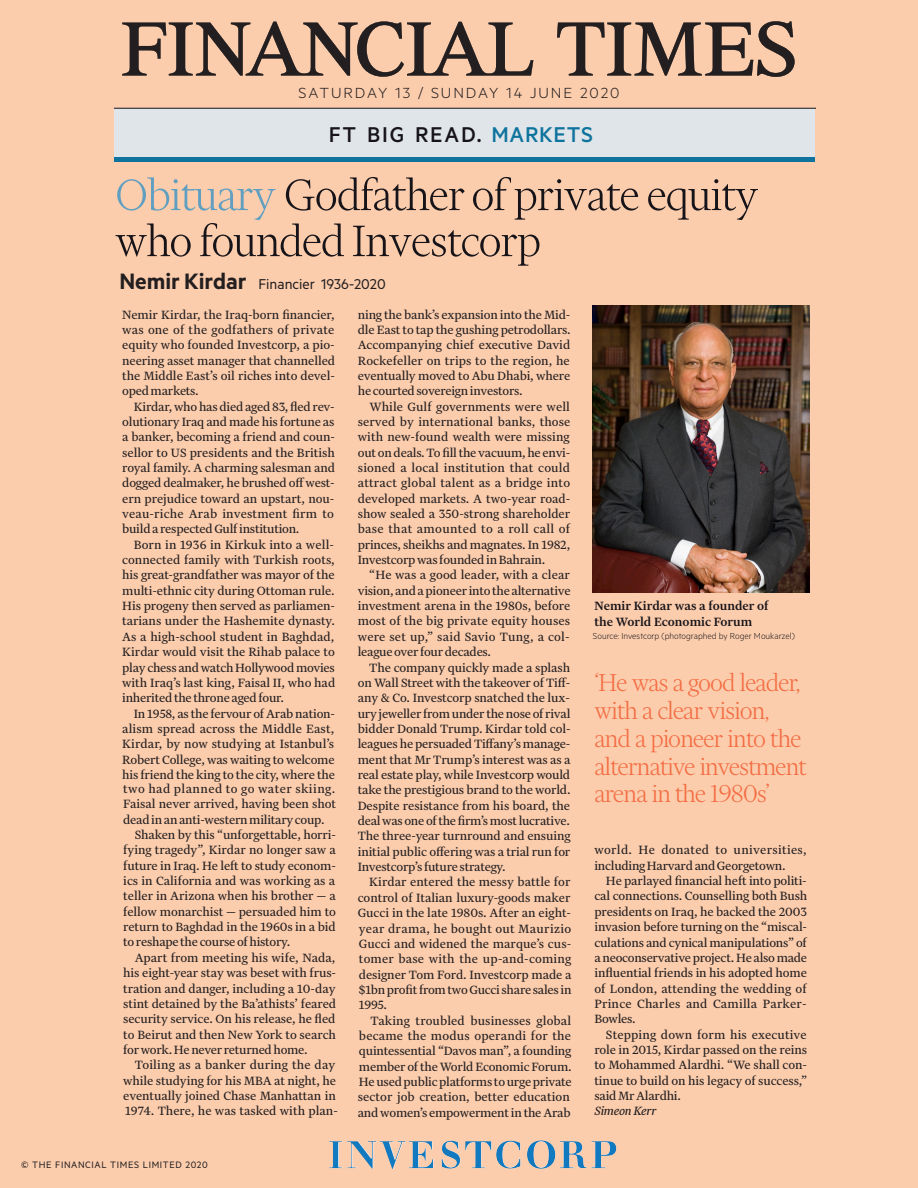
<style>
.page{position:relative;width:918px;height:1188px;background:#fccdad}
.page>*{position:absolute;margin:0;border:0;box-sizing:border-box;transform-origin:0 0}
.t1{font:300 50.25px/46px "Financier Display";letter-spacing:-.01em;color:#171419}
.t2{font:300 27.9px/27.9px "Financier Display";letter-spacing:-.02em;color:#f36d43}
.t3{font:500 24.15px "Metric";letter-spacing:.05em;color:#171419}
.t4{font:300 16.5px "Metric";letter-spacing:.11em;color:#231f20;scale:1.05 1}
.t5{font:16.05px "Metric";color:#231f20}
.t6{font:14.25px/15.3px "Financier Text";letter-spacing:-.01em;color:#231f20;text-align:justify}
.t7{font:14.25px/15.5px "Financier Text";letter-spacing:.015em;color:#231f20}
.t8{font:500 14.25px/15.3px "Financier Text";color:#171419}
.t9{font:14.25px "Financier Text";letter-spacing:.03em;color:#231f20}
.t10{font:14.25px "Financier Text";letter-spacing:.01em;color:#231f20}
.t11{font:italic 14.25px "Financier Text";letter-spacing:-.02em;color:#231f20}
.t12{font:10.5px "Metric";letter-spacing:.06em;color:#231f20}
.t13{font:300 9.75px "Metric";color:#231f20}
.s1{color:#0f749d}
.s2{color:#619fc1}
.s3{font-weight:600;font-size:25.05px}
</style>
<div class="page">
<svg style="left:122px;top:21px;width:411px;height:56px"></svg>
<svg style="left:557px;top:21px;width:238px;height:56px"></svg>
<div style="left:115px;top:108px;width:700px;height:54px;background:#dfe5e9"></div>
<hr style="left:115px;top:108px;width:700px;height:1px;background:#151418">
<hr style="left:115px;top:158px;width:700px;height:4px;background:#0f749d">
<svg style="left:528px;top:1140px;width:13px;height:9px"></svg>
<img style="left:593px;top:306px;width:217px;height:287px">
<p class="t4" style="left:299px;top:83px;width:307px">SATURDAY 13 / SUNDAY 14 JUNE 2020</p>
<h3 class="t3" style="left:329px;top:120px;width:266px">FT BIG READ. <span class="s1">MARKETS</span></h3>
<h1 class="t1" style="left:115px;top:172px;width:645px"><span class="s2">Obituary</span> Godfather of private equity who founded Investcorp</h1>
<p class="t5" style="left:119px;top:275px;width:268px"><span class="s3">Nemir Kirdar</span> Financier 1936-2020</p>
<p class="t6" style="left:122px;top:307px;width:214px">Nemir Kirdar, the Iraq-born financier, was one of the godfathers of private equity who founded Investcorp, a pio&shy;neering asset manager that channelled the Middle East’s oil riches into devel&shy;opedmarkets.</p>
<p class="t6" style="left:122px;top:399px;width:214px;text-indent:11px">Kirdar,whohasdiedaged83,fledrev&shy;olutionary Iraq and made his fortune as a banker, becoming a friend and coun&shy;sellor to US presidents and the British royal family. A charming salesman and dogged dealmaker, he brushed offwest&shy;ern prejudice toward an upstart, nou&shy;veau-riche Arab investment firm to buildarespectedGulfinstitution.</p>
<p class="t6" style="left:122px;top:537px;width:215px;text-indent:12px">Born in 1936 in Kirkuk into a well&shy;connected family with Turkish roots, his great-grandfather was mayor of the multi-ethnic city during Ottoman rule.<br>His progeny then served as parliamen&shy;tarians under the Hashemite dynasty.<br>As a high-school student in Baghdad, Kirdar would visit the Rihab palace to playchess andwatchHollywoodmovies with Iraq’s last king, Faisal II, who had inheritedthe throneagedfour.</p>
<p class="t6" style="left:134px;top:706px;width:203px">In1958, asthe fervour ofArabnation-</p>
<p class="t6" style="left:122px;top:721px;width:214px">alism spread across the Middle East,</p>
<p class="t6" style="left:122px;top:736px;width:214px">Kirdar, by now studying at Istanbul’s</p>
<p class="t6" style="left:122px;top:752px;width:214px">Robert College, was waiting to welcome</p>
<p class="t6" style="left:122px;top:767px;width:214px">his friend the king to the city, where the</p>
<p class="t9" style="left:123px;top:781px;width:214px">two had planned to go water skiing.</p>
<p class="t6" style="left:123px;top:797px;width:215px">Faisal never arrived, having been shot</p>
<p class="t6" style="left:123px;top:812px;width:203px">deadinananti-westernmilitarycoup.</p>
<p class="t6" style="left:135px;top:827px;width:203px">Shaken by this “unforgettable, horri-</p>
<p class="t6" style="left:123px;top:843px;width:214px">fying tragedy”, Kirdar no longer saw a</p>
<p class="t6" style="left:123px;top:858px;width:214px">future in Iraq. He left to study econom-</p>
<p class="t6" style="left:123px;top:873px;width:214px">ics in California and was working as a</p>
<p class="t6" style="left:123px;top:889px;width:214px">teller in Arizona when his brother — a</p>
<p class="t6" style="left:123px;top:904px;width:214px">fellow monarchist — persuaded him to</p>
<p class="t6" style="left:123px;top:919px;width:214px">return to Baghdad in the 1960s in a bid</p>
<p class="t6" style="left:123px;top:935px;width:169px">toreshape the courseofhistory.</p>
<p class="t6" style="left:135px;top:950px;width:202px">Apart from meeting his wife, Nada,</p>
<p class="t6" style="left:123px;top:965px;width:214px">his eight-year stay was beset with frus-</p>
<p class="t6" style="left:123px;top:981px;width:214px">tration and danger, including a 10-day</p>
<p class="t6" style="left:123px;top:996px;width:214px">stint detained by the Ba’athists’ feared</p>
<p class="t6" style="left:123px;top:1011px;width:214px">security service. On his release, he fled</p>
<p class="t6" style="left:123px;top:1027px;width:214px">to Beirut and then New York to search</p>
<p class="t6" style="left:123px;top:1042px;width:186px">forwork.Heneverreturnedhome.</p>
<p class="t10" style="left:135px;top:1057px;width:202px">Toiling as a banker during the day</p>
<p class="t6" style="left:123px;top:1073px;width:214px">while studying for his MBA at night, he</p>
<p class="t6" style="left:123px;top:1088px;width:214px">eventually joined Chase Manhattan in</p>
<p class="t6" style="left:125px;top:1103px;width:214px">1974. There, he was tasked with plan-</p>
<p class="t12" style="left:21px;top:1159px;width:188px">© THE FINANCIAL TIMES LIMITED 2020</p>
<p class="t6" style="left:358px;top:307px;width:215px">ning the bank’s expansion into the Mid&shy;dle East to tap the gushing petrodollars.<br>Accompanying chief executive David Rockefeller on trips to the region, he eventually moved to Abu Dhabi, where he courtedsovereigninvestors.</p>
<p class="t6" style="left:358px;top:399px;width:214px;text-indent:12px">While Gulf governments were well served by international banks, those with new-found wealth were missing outondeals.Tofillthevacuum,he envi&shy;sioned a local institution that could attract global talent as a bridge into developed markets. A two-year road&shy;show sealed a 350-strong shareholder base that amounted to a roll call of princes, sheikhs and magnates. In 1982, InvestcorpwasfoundedinBahrain.</p>
<p class="t6" style="left:358px;top:568px;width:214px;text-indent:12px">“He was a good leader, with a clear vision,andapioneerintothealternative investment arena in the 1980s, before most of the big private equity houses were set up,” said Savio Tung, a col&shy;leagueoverfourdecades.</p>
<p class="t6" style="left:358px;top:660px;width:214px;text-indent:12px">The company quickly made a splash on Wall Street with the takeover of Tiff&shy;any &amp; Co. Investcorp snatched the lux&shy;uryjewellerfromunderthenose ofrival bidder Donald Trump. Kirdar told col&shy;leagueshe persuadedTiffany’smanage&shy;ment that Mr Trump’s interest was as a real estate play, while Investcorp would take the prestigious brand to the world.<br>Despite resistance from his board, the dealwasoneofthefirm’smostlucrative.<br>The three-year turnround and ensuing initial public offering was a trial run for Investcorp’sfuture strategy.</p>
<p class="t6" style="left:358px;top:875px;width:215px;text-indent:11px">Kirdar entered the messy battle for control of Italian luxury-goods maker Gucci in the late 1980s. After an eight&shy;year drama, he bought out Maurizio Gucci and widened the marque’s cus&shy;tomer base with the up-and-coming designer Tom Ford. Investcorp made a $1bnprofitfromtwoGuccishare salesin 1995.</p>
<p class="t6" style="left:358px;top:1013px;width:216px;text-align:left;text-indent:13px">Taking troubled businesses global became the modus operandi for the quintessential “Davos man”, a founding member oftheWorldEconomicForum.<br>Heusedpublicplatformstourgeprivate sector job creation, better education andwomen’s empowermentintheArab</p>
<p class="t8" style="left:594px;top:598px;width:176px">Nemir Kirdar was a founder of the World Economic Forum</p>
<p class="t13" style="left:593px;top:630px;width:204px">Source: Investcorp (photographed by Roger Moukarzel)</p>
<h2 class="t2" style="left:594px;top:668px;width:214px">‘He was a good leader, with a clear vision, and a pioneer into the alternative investment arena in the 1980s’</h2>
<p class="t7" style="left:594px;top:842px;width:214px">world. He donated to universities, includingHarvardandGeorgetown.</p>
<p class="t6" style="left:594px;top:873px;width:215px;text-indent:12px">He parlayed financial heft into politi&shy;cal connections. Counselling both Bush presidents on Iraq, he backed the 2003 invasion before turning on the “miscal&shy;culations and cynicalmanipulations” of aneoconservativeproject.He alsomade influential friends in his adopted home of London, attending the wedding of Prince Charles and Camilla Parker-Bowles.</p>
<p class="t6" style="left:594px;top:1027px;width:214px;text-indent:12px">Stepping down form his executive role in 2015, Kirdar passed on the reins to Mohammed Alardhi. “We shall con&shy;tinue to build on his legacy of success,” saidMrAlardhi.</p>
<p class="t11" style="left:594px;top:1104px;width:64px">SimeonKerr</p>
</div>
